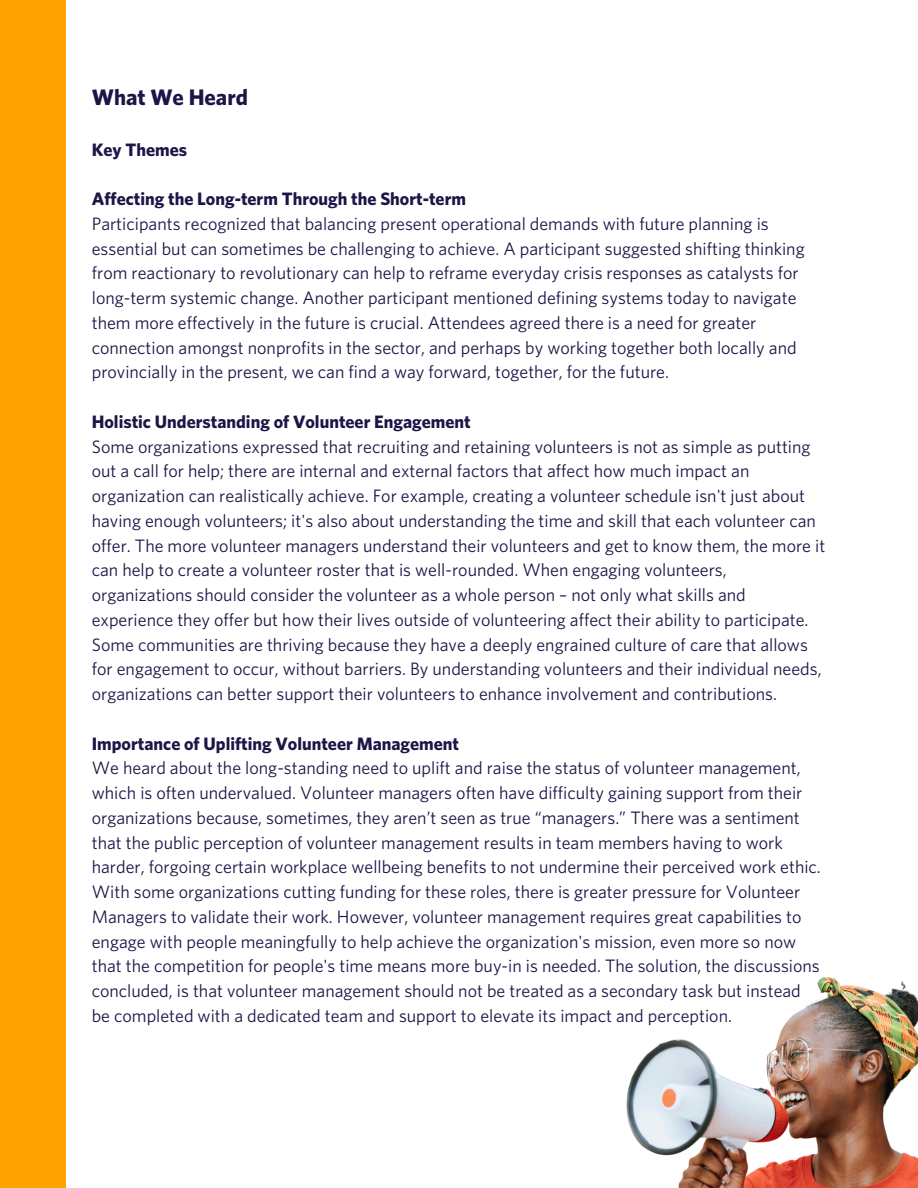
<style>
.page{position:relative;width:918px;height:1188px;background:#fff}
.page>*{position:absolute;margin:0;border:0;box-sizing:border-box;transform-origin:0 0}
.t1{font:700 22.5px "Whitney";color:#1f1446}
.t2{font:18px/24.8px "Whitney";color:#1f1446}
.t3{font:700 18px "Whitney";color:#1f1446}
</style>
<div class="page">
<div style="left:0;top:0;width:66px;height:1188px;background:#ffa300"></div>
<img style="left:626px;top:977px;width:292px;height:211px">
<h1 class="t1" style="left:92px;top:87px;width:158px">What We Heard</h1>
<p class="t3" style="left:92px;top:141px;width:97px">Key Themes</p>
<p class="t3" style="left:92px;top:191px;width:376px">Affecting the Long-term Through the Short-term</p>
<p class="t2" style="left:92px;top:212px;width:714px">Participants recognized that balancing present operational demands with future planning is essential but can sometimes be challenging to achieve. A participant suggested shifting thinking from reactionary to revolutionary can help to reframe everyday crisis responses as catalysts for long-term systemic change. Another participant mentioned defining systems today to navigate them more effectively in the future is crucial. Attendees agreed there is a need for greater connection amongst nonprofits in the sector, and perhaps by working together both locally and provincially in the present, we can find a way forward, together, for the future.</p>
<p class="t3" style="left:92px;top:413px;width:380px">Holistic Understanding of Volunteer Engagement</p>
<p class="t2" style="left:92px;top:435px;width:735px">Some organizations expressed that recruiting and retaining volunteers is not as simple as putting out a call for help; there are internal and external factors that affect how much impact an organization can realistically achieve. For example, creating a volunteer schedule isn't just about having enough volunteers; it's also about understanding the time and skill that each volunteer can offer. The more volunteer managers understand their volunteers and get to know them, the more it can help to create a volunteer roster that is well-rounded. When engaging volunteers, organizations should consider the volunteer as a whole person – not only what skills and experience they offer but how their lives outside of volunteering affect their ability to participate.<br>Some communities are thriving because they have a deeply engrained culture of care that allows for engagement to occur, without barriers. By understanding volunteers and their individual needs, organizations can better support their volunteers to enhance involvement and contributions.</p>
<p class="t3" style="left:92px;top:735px;width:369px">Importance of Uplifting Volunteer Management</p>
<p class="t2" style="left:92px;top:757px;width:731px">We heard about the long-standing need to uplift and raise the status of volunteer management, which is often undervalued. Volunteer managers often have difficulty gaining support from their organizations because, sometimes, they aren’t seen as true “managers.” There was a sentiment that the public perception of volunteer management results in team members having to work harder, forgoing certain workplace wellbeing benefits to not undermine their perceived work ethic.<br>With some organizations cutting funding for these roles, there is greater pressure for Volunteer Managers to validate their work. However, volunteer management requires great capabilities to engage with people meaningfully to help achieve the organization's mission, even more so now that the competition for people's time means more buy-in is needed. The solution, the discussions concluded, is that volunteer management should not be treated as a secondary task but instead</p>
<p class="t2" style="left:92px;top:1004px;width:642px">be completed with a dedicated team and support to elevate its impact and perception.</p>
</div>
